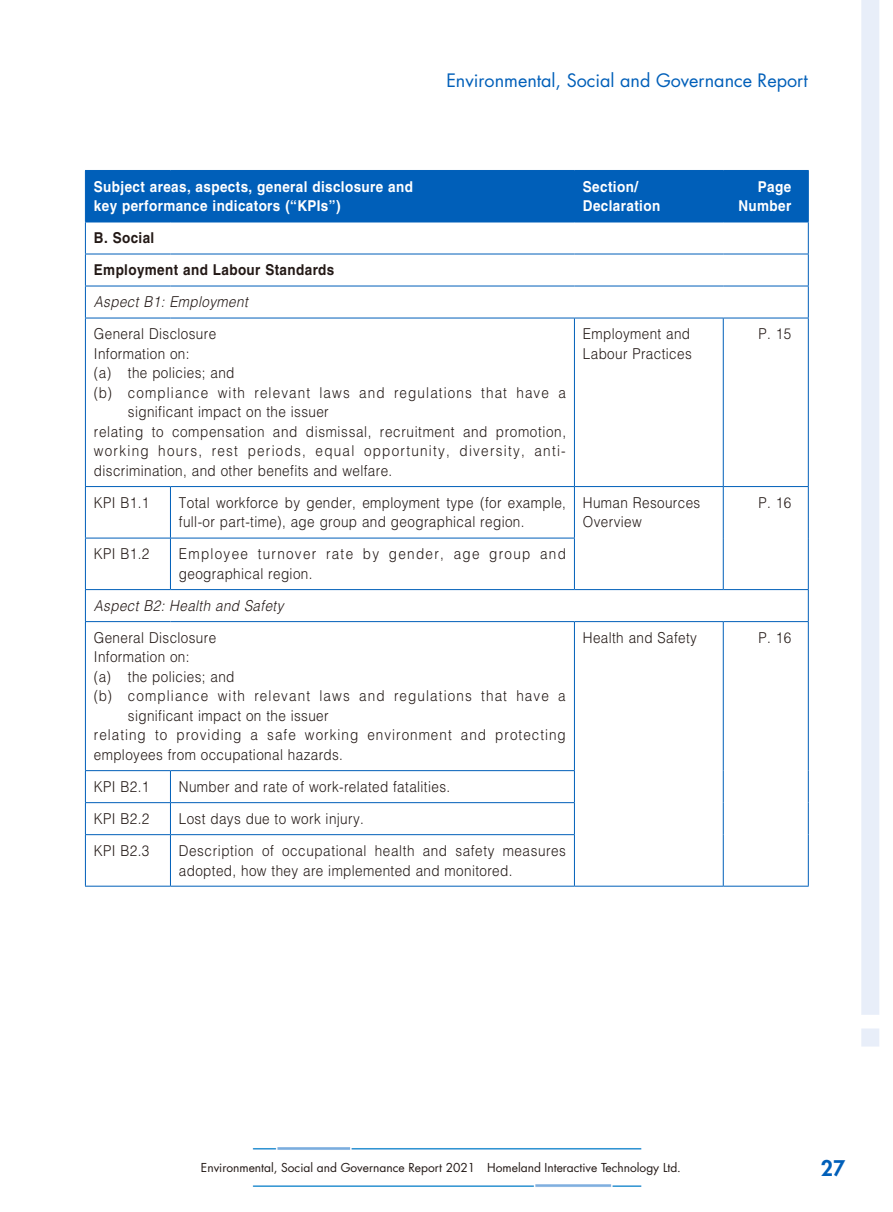
<style>
.page{position:relative;width:893px;height:1212px;background:#fff}
.page>*{position:absolute;margin:0;border:0;box-sizing:border-box;transform-origin:0 0}
.t1{font:800 21px "Futura Std";color:#005fb9}
.t2{font:18px "Futura Std";color:#005fb9}
.t3{font:300 15px/19.5px "Helvetica LT Std";letter-spacing:.03em;color:#231916;scale:.9 1}
.t4{font:300 15px/19.5px "Helvetica LT Std";letter-spacing:.095em;color:#231916;scale:.9 1}
.t5{font:300 15px "Helvetica LT Std";letter-spacing:.08em;color:#231916;scale:.9 1}
.t6{font:700 15px/19.5px "Helvetica LT Std";letter-spacing:.03em;color:#fff;scale:.9 1}
.t7{font:300 15px "Helvetica LT Std";letter-spacing:.075em;color:#231916;scale:.9 1}
.t8{font:italic 300 15px "Helvetica LT Std";letter-spacing:.03em;color:#231916;scale:.9 1}
.t9{font:700 15px/32px "Helvetica LT Std";letter-spacing:.03em;color:#231916;scale:.9 1}
.t10{font:12px "Futura Std";color:#231916}
</style>
<div class="page">
<img style="left:84px;top:0;width:795px;height:1187px">
<div style="left:86px;top:171px;width:722px;height:51px;background:#005fb9"></div>
<hr style="left:85px;top:170px;width:85px;height:1px;background:#005fb9">
<hr style="left:85px;top:171px;width:1px;height:51px;background:#005fb9">
<hr style="left:170px;top:170px;width:404px;height:1px;background:#005fb9">
<hr style="left:574px;top:170px;width:149px;height:1px;background:#005fb9">
<hr style="left:574px;top:171px;width:1px;height:51px;background:#005fb9">
<hr style="left:723px;top:170px;width:86px;height:1px;background:#005fb9">
<hr style="left:723px;top:171px;width:1px;height:51px;background:#005fb9">
<hr style="left:808px;top:171px;width:1px;height:51px;background:#005fb9">
<hr style="left:85px;top:222px;width:85px;height:1px;background:#005fb9">
<hr style="left:170px;top:222px;width:404px;height:1px;background:#005fb9">
<hr style="left:574px;top:222px;width:149px;height:1px;background:#005fb9">
<hr style="left:723px;top:222px;width:86px;height:1px;background:#005fb9">
<hr style="left:723px;top:318px;width:1px;height:168px;background:#005fb9">
<hr style="left:808px;top:318px;width:1px;height:168px;background:#005fb9">
<hr style="left:85px;top:487px;width:1px;height:51px;background:#005fb9">
<hr style="left:170px;top:487px;width:1px;height:51px;background:#005fb9">
<hr style="left:85px;top:538px;width:85px;height:1px;background:#005fb9">
<hr style="left:85px;top:538px;width:1px;height:51px;background:#005fb9">
<hr style="left:170px;top:538px;width:405px;height:1px;background:#005fb9">
<hr style="left:170px;top:538px;width:1px;height:51px;background:#005fb9">
<hr style="left:85px;top:771px;width:1px;height:31px;background:#005fb9">
<hr style="left:170px;top:771px;width:1px;height:31px;background:#005fb9">
<hr style="left:85px;top:802px;width:85px;height:1px;background:#005fb9">
<hr style="left:85px;top:803px;width:1px;height:31px;background:#005fb9">
<hr style="left:170px;top:802px;width:405px;height:1px;background:#005fb9">
<hr style="left:170px;top:803px;width:1px;height:31px;background:#005fb9">
<hr style="left:85px;top:834px;width:85px;height:1px;background:#005fb9">
<hr style="left:85px;top:835px;width:1px;height:51px;background:#005fb9">
<hr style="left:170px;top:834px;width:405px;height:1px;background:#005fb9">
<hr style="left:170px;top:835px;width:1px;height:51px;background:#005fb9">
<hr style="left:85px;top:222px;width:1px;height:32px;background:#005fb9">
<hr style="left:808px;top:222px;width:1px;height:32px;background:#005fb9">
<hr style="left:85px;top:254px;width:85px;height:1px;background:#005fb9">
<hr style="left:85px;top:254px;width:1px;height:32px;background:#005fb9">
<hr style="left:170px;top:254px;width:404px;height:1px;background:#005fb9">
<hr style="left:574px;top:254px;width:149px;height:1px;background:#005fb9">
<hr style="left:723px;top:254px;width:86px;height:1px;background:#005fb9">
<hr style="left:808px;top:254px;width:1px;height:32px;background:#005fb9">
<hr style="left:85px;top:286px;width:85px;height:1px;background:#005fb9">
<hr style="left:85px;top:286px;width:1px;height:32px;background:#005fb9">
<hr style="left:170px;top:286px;width:404px;height:1px;background:#005fb9">
<hr style="left:574px;top:286px;width:149px;height:1px;background:#005fb9">
<hr style="left:723px;top:286px;width:86px;height:1px;background:#005fb9">
<hr style="left:808px;top:286px;width:1px;height:32px;background:#005fb9">
<hr style="left:574px;top:318px;width:149px;height:1px;background:#005fb9">
<hr style="left:723px;top:318px;width:86px;height:1px;background:#005fb9">
<hr style="left:85px;top:318px;width:85px;height:1px;background:#005fb9">
<hr style="left:85px;top:318px;width:1px;height:168px;background:#005fb9">
<hr style="left:170px;top:318px;width:404px;height:1px;background:#005fb9">
<hr style="left:574px;top:318px;width:1px;height:168px;background:#005fb9">
<hr style="left:85px;top:486px;width:85px;height:1px;background:#005fb9">
<hr style="left:170px;top:486px;width:404px;height:1px;background:#005fb9">
<hr style="left:85px;top:589px;width:85px;height:1px;background:#005fb9">
<hr style="left:85px;top:590px;width:1px;height:31px;background:#005fb9">
<hr style="left:170px;top:589px;width:404px;height:1px;background:#005fb9">
<hr style="left:808px;top:590px;width:1px;height:31px;background:#005fb9">
<hr style="left:85px;top:621px;width:85px;height:1px;background:#005fb9">
<hr style="left:85px;top:622px;width:1px;height:148px;background:#005fb9">
<hr style="left:170px;top:621px;width:404px;height:1px;background:#005fb9">
<hr style="left:85px;top:770px;width:85px;height:1px;background:#005fb9">
<hr style="left:170px;top:770px;width:405px;height:1px;background:#005fb9">
<hr style="left:574px;top:486px;width:149px;height:1px;background:#005fb9">
<hr style="left:574px;top:487px;width:1px;height:51px;background:#005fb9">
<hr style="left:574px;top:538px;width:1px;height:51px;background:#005fb9">
<hr style="left:574px;top:589px;width:149px;height:1px;background:#005fb9">
<hr style="left:574px;top:621px;width:149px;height:1px;background:#005fb9">
<hr style="left:574px;top:622px;width:1px;height:148px;background:#005fb9">
<hr style="left:574px;top:771px;width:1px;height:31px;background:#005fb9">
<hr style="left:574px;top:803px;width:1px;height:31px;background:#005fb9">
<hr style="left:574px;top:835px;width:1px;height:51px;background:#005fb9">
<hr style="left:85px;top:886px;width:85px;height:1px;background:#005fb9">
<hr style="left:170px;top:886px;width:404px;height:1px;background:#005fb9">
<hr style="left:574px;top:886px;width:149px;height:1px;background:#005fb9">
<hr style="left:723px;top:486px;width:86px;height:1px;background:#005fb9">
<hr style="left:723px;top:487px;width:1px;height:51px;background:#005fb9">
<hr style="left:808px;top:487px;width:1px;height:51px;background:#005fb9">
<hr style="left:723px;top:538px;width:1px;height:51px;background:#005fb9">
<hr style="left:808px;top:538px;width:1px;height:51px;background:#005fb9">
<hr style="left:723px;top:589px;width:86px;height:1px;background:#005fb9">
<hr style="left:723px;top:621px;width:86px;height:1px;background:#005fb9">
<hr style="left:723px;top:622px;width:1px;height:149px;background:#005fb9">
<hr style="left:808px;top:622px;width:1px;height:149px;background:#005fb9">
<hr style="left:723px;top:771px;width:1px;height:32px;background:#005fb9">
<hr style="left:808px;top:771px;width:1px;height:32px;background:#005fb9">
<hr style="left:723px;top:803px;width:1px;height:32px;background:#005fb9">
<hr style="left:808px;top:803px;width:1px;height:32px;background:#005fb9">
<hr style="left:723px;top:835px;width:1px;height:51px;background:#005fb9">
<hr style="left:808px;top:835px;width:1px;height:51px;background:#005fb9">
<hr style="left:723px;top:886px;width:86px;height:1px;background:#005fb9">
<p class="t2" style="left:446px;top:69px;width:363px">Environmental, Social and Governance Report</p>
<p class="t6" style="left:94px;top:177px;width:356px">Subject areas, aspects, general disclosure and key performance indicators (“KPIs”)</p>
<p class="t6" style="left:583px;top:177px;width:87px">Section/<br>Declaration</p>
<p class="t6" style="left:738px;top:177px;width:60px;text-align:right">Page<br>Number</p>
<p class="t9" style="left:94px;top:222px;width:269px">B. Social<br>Employment and Labour Standards</p>
<p class="t8" style="left:94px;top:293px;width:172px">Aspect B1: Employment</p>
<p class="t3" style="left:94px;top:324px;width:137px">General Disclosure</p>
<p class="t3" style="left:94px;top:344px;width:108px">Information on:</p>
<p class="t3" style="left:94px;top:363px;width:158px">(a) the policies; and</p>
<p class="t5" style="left:94px;top:383px;width:526px">(b) compliance with relevant laws and regulations that have a</p>
<p class="t3" style="left:128px;top:402px;width:225px">significant impact on the issuer</p>
<p class="t3" style="left:94px;top:422px;width:526px">relating to compensation and dismissal, recruitment and promotion,</p>
<p class="t4" style="left:94px;top:441px;width:526px">working hours, rest periods, equal opportunity, diversity, anti-</p>
<p class="t3" style="left:94px;top:461px;width:333px">discrimination, and other benefits and welfare.</p>
<p class="t3" style="left:583px;top:324px;width:122px">Employment and<br>Labour Practices</p>
<p class="t3" style="left:759px;top:324px;width:38px">P. 15</p>
<p class="t3" style="left:94px;top:493px;width:63px">KPI B1.1</p>
<p class="t3" style="left:179px;top:493px;width:432px">Total workforce by gender, employment type (for example, full-or part-time), age group and geographical region.</p>
<p class="t3" style="left:583px;top:493px;width:132px">Human Resources<br>Overview</p>
<p class="t3" style="left:759px;top:493px;width:38px">P. 16</p>
<p class="t3" style="left:94px;top:544px;width:63px">KPI B1.2</p>
<p class="t4" style="left:179px;top:544px;width:432px">Employee turnover rate by gender, age group and geographical region.</p>
<p class="t8" style="left:94px;top:596px;width:212px">Aspect B2: Health and Safety</p>
<p class="t3" style="left:94px;top:628px;width:137px">General Disclosure</p>
<p class="t3" style="left:94px;top:647px;width:108px">Information on:</p>
<p class="t3" style="left:94px;top:667px;width:158px">(a) the policies; and</p>
<p class="t5" style="left:94px;top:687px;width:526px">(b) compliance with relevant laws and regulations that have a</p>
<p class="t3" style="left:128px;top:706px;width:225px">significant impact on the issuer</p>
<p class="t7" style="left:94px;top:726px;width:526px">relating to providing a safe working environment and protecting</p>
<p class="t3" style="left:94px;top:745px;width:278px">employees from occupational hazards.</p>
<p class="t3" style="left:583px;top:628px;width:128px">Health and Safety</p>
<p class="t3" style="left:759px;top:628px;width:38px">P. 16</p>
<p class="t3" style="left:94px;top:777px;width:63px">KPI B2.1</p>
<p class="t3" style="left:179px;top:777px;width:303px">Number and rate of work-related fatalities.</p>
<p class="t3" style="left:94px;top:809px;width:63px">KPI B2.2</p>
<p class="t3" style="left:179px;top:809px;width:207px">Lost days due to work injury.</p>
<p class="t3" style="left:94px;top:841px;width:63px">KPI B2.3</p>
<p class="t3" style="left:179px;top:841px;width:432px">Description of occupational health and safety measures adopted, how they are implemented and monitored.</p>
<p class="t10" style="left:201px;top:1160px;width:482px">Environmental, Social and Governance Report 2021 Homeland Interactive Technology Ltd.</p>
<h1 class="t1" style="left:821px;top:1155px;width:26px">27</h1>
</div>
